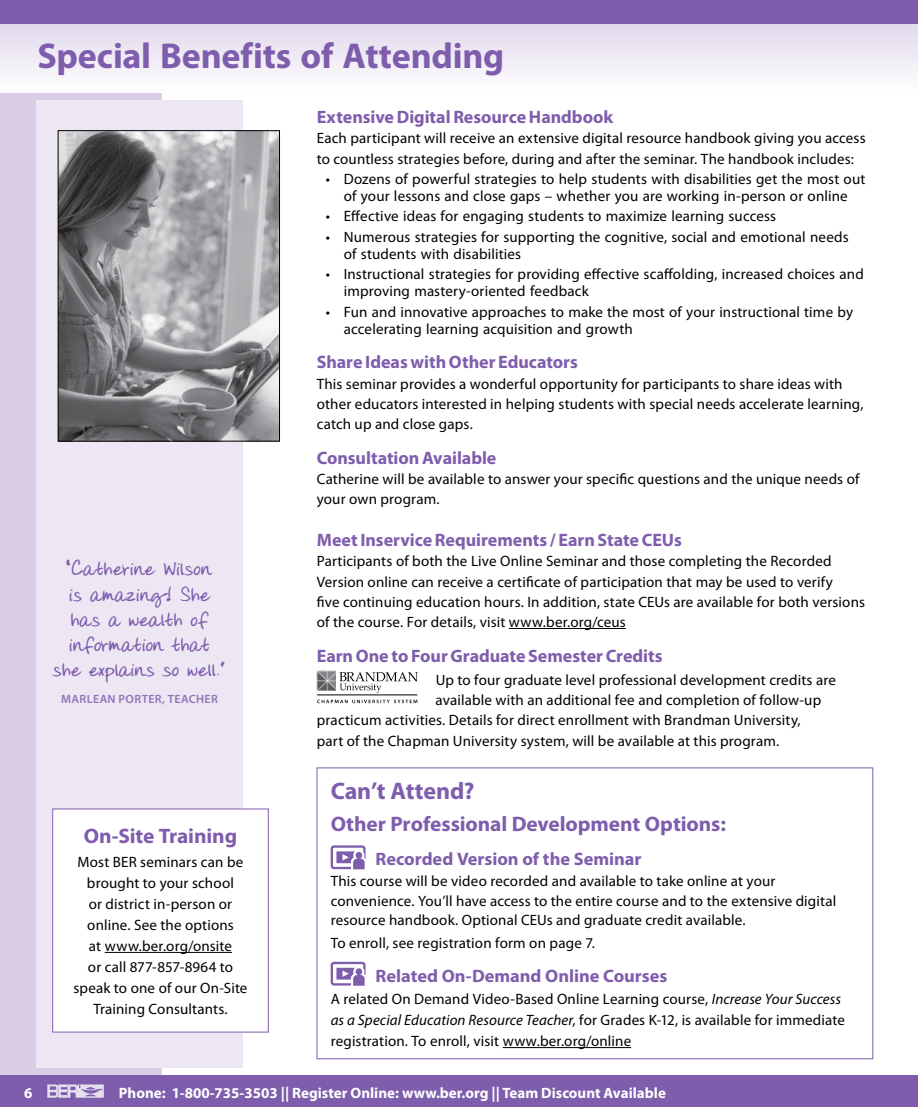
<style>
.page{position:relative;width:918px;height:1107px;background:#fff}
.page>*{position:absolute;margin:0;border:0;box-sizing:border-box;transform-origin:0 0}
.t1{font:700 36px "Myriad Pro";letter-spacing:-.005em;color:#7f5dad}
.t2{font:700 24px "Myriad Pro";letter-spacing:-.005em;color:#7f5dad}
.t3{font:700 21px/25.2px "Donnys Hand";letter-spacing:.005em;color:#7f5dad;text-align:center}
.t4{font:700 21px "Myriad Pro";letter-spacing:-.005em;color:#7f5dad}
.t5{font:700 18px "Myriad Pro";letter-spacing:-.005em;color:#7f5dad}
.t6{font:15px/21px "Myriad Pro";letter-spacing:.01em;color:#000}
.t7{font:700 15px "Myriad Pro";color:#fff}
.t8{font:600 12px "Myriad Pro";letter-spacing:.035em;color:#9173b8}
.s1{font-style:italic}
</style>
<div class="page">
<div style="left:0;top:0;width:162px;height:1107px;background:#d9cee6"></div>
<div style="left:0;top:1076px;width:918px;height:31px;background:#7f5dad"></div>
<svg style="left:47px;top:1084px;width:57px;height:14px"></svg>
<svg style="left:0;top:24px;width:918px;height:68px"></svg>
<div style="left:0;top:0;width:918px;height:24px;background:#7f5dad"></div>
<div style="left:36px;top:101px;width:207px;height:967px;background:#ece7f3"></div>
<div style="left:53px;top:809px;width:215px;height:223px;background:#fff"></div>
<hr style="left:105px;top:952px;width:127px;height:1px;background:#000">
<hr style="left:503px;top:1047px;width:128px;height:1px;background:#000">
<div style="left:331px;top:845px;width:35px;height:24px;border:2px solid #7f5dad;border-radius:2px"></div>
<div style="left:336px;top:851px;width:19px;height:12px;background:#7f5dad"></div>
<div style="left:355px;top:851px;width:8px;height:8px;background:#7f5dad;border-radius:50%"></div>
<div style="left:354px;top:850px;width:10px;height:10px;border:2px solid #fff;border-radius:50%"></div>
<svg style="left:342px;top:854px;width:24px;height:16px"></svg>
<div style="left:331px;top:962px;width:35px;height:24px;border:2px solid #7f5dad;border-radius:2px"></div>
<div style="left:336px;top:968px;width:19px;height:12px;background:#7f5dad"></div>
<div style="left:354px;top:966px;width:10px;height:12px;border:1px solid #fff;border-radius:50%"></div>
<div style="left:355px;top:968px;width:8px;height:8px;background:#7f5dad;border-radius:50%"></div>
<div style="left:354px;top:967px;width:10px;height:10px;border:2px solid #fff;border-radius:50%"></div>
<svg style="left:342px;top:971px;width:24px;height:15px"></svg>
<div style="left:317px;top:768px;width:556px;height:291px;border:1px solid #7f5dad"></div>
<hr style="left:509px;top:628px;width:117px;height:1px;background:#000">
<svg style="left:339px;top:672px;width:79px;height:21px"></svg>
<svg style="left:317px;top:700px;width:100px;height:3px"></svg>
<img style="left:317px;top:671px;width:19px;height:19px">
<hr style="left:317px;top:695px;width:100px;height:1px;background:#000">
<img style="left:60px;top:132px;width:218px;height:307px">
<div style="left:58px;top:130px;width:222px;height:311px;border:1px solid #000"></div>
<h1 class="t1" style="left:38px;top:32px;width:468px">Special Benefits of Attending</h1>
<p class="t5" style="left:317px;top:105px;width:298px">Extensive Digital Resource Handbook</p>
<p class="t6" style="left:317px;top:128px;width:550px;line-height:20.2px">Each participant will receive an extensive digital resource handbook giving you access to countless strategies before, during and after the seminar. The handbook includes:</p>
<p class="t6" style="left:326px;top:170px;width:541px;line-height:17.2px;text-align:center">• Dozens of powerful strategies to help students with disabilities get the most out of your lessons and close gaps – whether you are working in-person or online</p>
<p class="t6" style="left:326px;top:206px;width:452px">• Effective ideas for engaging students to maximize learning success</p>
<p class="t6" style="left:344px;top:228px;width:506px;line-height:17.2px;text-indent:-18px">• Numerous strategies for supporting the cognitive, social and emotional needs of students with disabilities</p>
<p class="t6" style="left:344px;top:265px;width:522px;line-height:17.2px;text-indent:-18px">• Instructional strategies for providing effective scaffolding, increased choices and improving mastery-oriented feedback</p>
<p class="t6" style="left:344px;top:303px;width:511px;line-height:17.2px;text-indent:-18px">• Fun and innovative approaches to make the most of your instructional time by accelerating learning acquisition and growth</p>
<p class="t5" style="left:317px;top:351px;width:263px">Share Ideas with Other Educators</p>
<p class="t6" style="left:317px;top:373px;width:548px;line-height:20.2px">This seminar provides a wonderful opportunity for participants to share ideas with other educators interested in helping students with special needs accelerate learning, catch up and close gaps.</p>
<p class="t5" style="left:317px;top:446px;width:181px">Consultation Available</p>
<p class="t6" style="left:317px;top:469px;width:544px;line-height:20.2px">Catherine will be available to answer your specific questions and the unique needs of your own program.</p>
<h3 class="t3" style="left:53px;top:558px;width:175px">“Catherine Wilson<br>is amazing! She has a wealth of information that she explains so well.”</h3>
<p class="t8" style="left:61px;top:691px;width:158px">MARLEAN PORTER, TEACHER</p>
<h3 class="t4" style="left:84px;top:822px;width:155px">On‑Site Training</h3>
<p class="t6" style="left:74px;top:851px;width:175px;text-align:center">Most BER seminars can be brought to your school<br>or district in-person or online. See the options<br>at www.ber.org/onsite<br>or call 877‑857‑8964 to speak to one of our On‑Site<br>Training Consultants.</p>
<p class="t5" style="left:317px;top:528px;width:367px">Meet Inservice Requirements / Earn State CEUs</p>
<p class="t6" style="left:317px;top:551px;width:550px;line-height:20.2px">Participants of both the Live Online Seminar and those completing the Recorded Version online can receive a certificate of participation that may be used to verify<br>five continuing education hours. In addition, state CEUs are available for both versions of the course. For details, visit www.ber.org/ceus</p>
<p class="t5" style="left:317px;top:644px;width:347px">Earn One to Four Graduate Semester Credits</p>
<p class="t6" style="left:436px;top:669px;width:402px">Up to four graduate level professional development credits are</p>
<p class="t6" style="left:436px;top:689px;width:387px">available with an additional fee and completion of follow‑up</p>
<p class="t6" style="left:317px;top:709px;width:485px">practicum activities. Details for direct enrollment with Brandman University,</p>
<p class="t6" style="left:317px;top:730px;width:464px">part of the Chapman University system, will be available at this program.</p>
<h2 class="t2" style="left:331px;top:775px;width:145px">Can’t Attend?</h2>
<h3 class="t4" style="left:331px;top:811px;width:397px">Other Professional Development Options:</h3>
<p class="t5" style="left:376px;top:847px;width:267px">Recorded Version of the Seminar</p>
<p class="t6" style="left:331px;top:871px;width:507px;line-height:19.5px">This course will be video recorded and available to take online at your convenience. You’ll have access to the entire course and to the extensive digital resource handbook. Optional CEUs and graduate credit available.</p>
<p class="t6" style="left:331px;top:932px;width:266px">To enroll, see registration form on page 7.</p>
<p class="t5" style="left:376px;top:964px;width:293px">Related On-Demand Online Courses</p>
<p class="t6" style="left:331px;top:988px;width:516px">A related On Demand Video-Based Online Learning course, <span class="s1">Increase Your Success as a Special Education Resource Teacher</span>, for Grades K-12, is available for immediate registration. To enroll, visit www.ber.org/online</p>
<p class="t7" style="left:24px;top:1083px;width:10px">6</p>
<p class="t7" style="left:119px;top:1083px;width:549px">Phone: 1-800-735-3503 || Register Online: www.ber.org || Team Discount Available</p>
</div>
